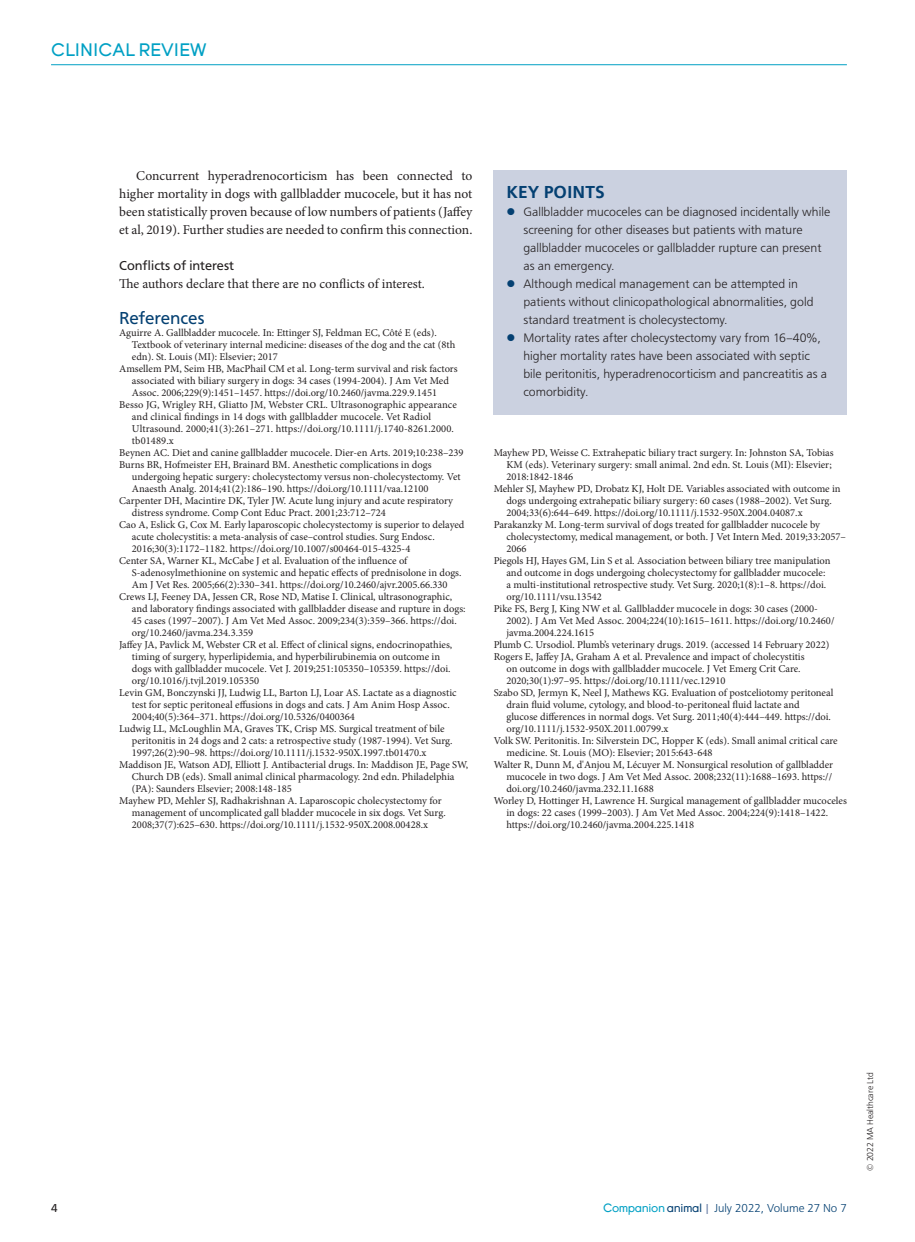
<style>
.page{position:relative;width:915px;height:1242px;background:#fff}
.page>*{position:absolute;margin:0;border:0;box-sizing:border-box;transform-origin:0 0}
.t1{font:18px "Young";color:#00a0c4}
.reference_head{font:18px "Frutus T";color:#044072}
.key_point_head{font:500 18px "Frutus T";color:#044072}
.body_text{font:13.5px/18px "Minion Pro";color:#231f20;text-align:justify}
.body_no_indent{font:13.5px "Minion Pro";letter-spacing:-.005em;color:#231f20}
.head_C{font:13.5px "Frutus T";color:#231f20}
.t2{font:300 12.75px/18px "Frutus T";color:#231f20}
.t3{font:300 12px "Frutus T";color:#044072}
.t4{font:12px "Frutus T";color:#231f20}
.reference_text{font:10.5px/12px "Minion Pro";color:#231f20}
.t5{font:300 9px "Frutus T";letter-spacing:-.01em;color:#231f20}
.s1{color:#044072}
.s2{font-family:"Young";font-weight:400;color:#00a0c4}
.s3{font-family:"Young";font-weight:400}
.s4{font-weight:400;color:#7185aa}
</style>
<div class="page">
<hr style="left:51px;top:64px;width:795px;height:1px;background:#00a0c4">
<div style="left:493px;top:170px;width:353px;height:244px;background:#cbd1e0"></div>
<h1 class="t1" style="left:51px;top:40px;width:157px">Clinical review</h1>
<p class="body_text" style="left:119px;top:167px;width:354px;text-indent:17px">Concurrent hyperadrenocorticism has been connected to higher mortality in dogs with gallbladder mucocele, but it has not been statistically proven because of low numbers of patients (Jaffey et al, 2019). Further studies are needed to confirm this connection.</p>
<p class="head_C" style="left:119px;top:258px;width:116px">Conflicts of interest</p>
<p class="body_no_indent" style="left:119px;top:275px;width:307px">The authors declare that there are no conflicts of interest.</p>
<p class="reference_head" style="left:119px;top:308px;width:87px">References</p>
<p class="reference_text" style="left:132px;top:327px;width:325px;text-indent:-13px">Aguirre A. Gallbladder mucocele. In: Ettinger SJ, Feldman EC, Côté E (eds).<br>Textbook of veterinary internal medicine: diseases of the dog and the cat (8th edn). St. Louis (MI): Elsevier; 2017</p>
<p class="reference_text" style="left:132px;top:363px;width:327px;text-indent:-13px">Amsellem PM, Seim HB, MacPhail CM et al. Long-term survival and risk factors associated with biliary surgery in dogs: 34 cases (1994-2004). J Am Vet Med<br>Assoc. 2006;229(9):1451–1457. https://doi.org/10.2460/javma.229.9.1451</p>
<p class="reference_text" style="left:132px;top:399px;width:326px;text-indent:-13px">Besso JG, Wrigley RH, Gliatto JM, Webster CRL. Ultrasonographic appearance and clinical findings in 14 dogs with gallbladder mucocele. Vet Radiol Ultrasound. 2000;41(3):261–271. https://doi.org/10.1111/j.1740-8261.2000. tb01489.x</p>
<p class="reference_text" style="left:119px;top:447px;width:346px">Beynen AC. Diet and canine gallbladder mucocele. Dier-en Arts. 2019;10:238–239</p>
<p class="reference_text" style="left:132px;top:459px;width:330px;text-indent:-13px">Burns BR, Hofmeister EH, Brainard BM. Anesthetic complications in dogs undergoing hepatic surgery: cholecystectomy versus non-cholecystectomy. Vet<br>Anaesth Analg. 2014;41(2):186–190. https://doi.org/10.1111/vaa.12100</p>
<p class="reference_text" style="left:132px;top:495px;width:322px;text-indent:-13px">Carpenter DH, Macintire DK, Tyler JW. Acute lung injury and acute respiratory distress syndrome. Comp Cont Educ Pract. 2001;23:712–724</p>
<p class="reference_text" style="left:132px;top:519px;width:334px;text-indent:-13px">Cao A, Eslick G, Cox M. Early laparoscopic cholecystectomy is superior to delayed acute cholecystitis: a meta-analysis of case–control studies. Surg Endosc.<br>2016;30(3):1172–1182. https://doi.org/10.1007/s00464-015-4325-4</p>
<p class="reference_text" style="left:132px;top:555px;width:331px;text-indent:-13px">Center SA, Warner KL, McCabe J et al. Evaluation of the influence of<br>S-adenosylmethionine on systemic and hepatic effects of prednisolone in dogs.<br>Am J Vet Res. 2005;66(2):330–341. https://doi.org/10.2460/ajvr.2005.66.330</p>
<p class="reference_text" style="left:132px;top:591px;width:335px;text-indent:-13px">Crews LJ, Feeney DA, Jessen CR, Rose ND, Matise I. Clinical, ultrasonographic, and laboratory findings associated with gallbladder disease and rupture in dogs:<br>45 cases (1997–2007). J Am Vet Med Assoc. 2009;234(3):359–366. https://doi. org/10.2460/javma.234.3.359</p>
<p class="reference_text" style="left:132px;top:639px;width:322px;text-indent:-13px">Jaffey JA, Pavlick M, Webster CR et al. Effect of clinical signs, endocrinopathies, timing of surgery, hyperlipidemia, and hyperbilirubinemia on outcome in dogs with gallbladder mucocele. Vet J. 2019;251:105350–105359. https://doi. org/10.1016/j.tvjl.2019.105350</p>
<p class="reference_text" style="left:132px;top:687px;width:326px;text-indent:-13px">Levin GM, Bonczynski JJ, Ludwig LL, Barton LJ, Loar AS. Lactate as a diagnostic test for septic peritoneal effusions in dogs and cats. J Am Anim Hosp Assoc.<br>2004;40(5):364–371. https://doi.org/10.5326/0400364</p>
<p class="reference_text" style="left:132px;top:723px;width:322px;text-indent:-13px">Ludwig LL, McLoughlin MA, Graves TK, Crisp MS. Surgical treatment of bile peritonitis in 24 dogs and 2 cats: a retrospective study (1987-1994). Vet Surg.<br>1997;26(2):90–98. https://doi.org/10.1111/j.1532-950X.1997.tb01470.x</p>
<p class="reference_text" style="left:132px;top:759px;width:338px;text-indent:-13px">Maddison JE, Watson ADJ, Elliott J. Antibacterial drugs. In: Maddison JE, Page SW,<br>Church DB (eds). Small animal clinical pharmacology. 2nd edn. Philadelphia (PA): Saunders Elsevier; 2008:148-185</p>
<p class="reference_text" style="left:132px;top:795px;width:315px;text-indent:-13px">Mayhew PD, Mehler SJ, Radhakrishnan A. Laparoscopic cholecystectomy for management of uncomplicated gall bladder mucocele in six dogs. Vet Surg.<br>2008;37(7):625–630. https://doi.org/10.1111/j.1532-950X.2008.00428.x</p>
<p class="key_point_head" style="left:506px;top:182px;width:100px">KEY POINTS</p>
<p class="t2" style="left:523px;top:203px;width:308px;text-indent:-17px"><span class="s1">●</span> Gallbladder mucoceles can be diagnosed incidentally while screening for other diseases but patients with mature gallbladder mucoceles or gallbladder rupture can present as an emergency.</p>
<p class="t2" style="left:523px;top:275px;width:291px;text-indent:-17px"><span class="s1">●</span> Although medical management can be attempted in patients without clinicopathological abnormalities, gold standard treatment is cholecystectomy.</p>
<p class="t2" style="left:523px;top:329px;width:305px;text-indent:-17px"><span class="s1">●</span> Mortality rates after cholecystectomy vary from 16–40%, higher mortality rates have been associated with septic bile peritonitis, hyperadrenocorticism and pancreatitis as a comorbidity.</p>
<p class="reference_text" style="left:506px;top:446px;width:328px;text-indent:-13px">Mayhew PD, Weisse C. Extrahepatic biliary tract surgery. In: Johnston SA, Tobias<br>KM (eds). Veterinary surgery: small animal. 2nd edn. St. Louis (MI): Elsevier;<br>2018:1842-1846</p>
<p class="reference_text" style="left:506px;top:482px;width:335px;text-indent:-13px">Mehler SJ, Mayhew PD, Drobatz KJ, Holt DE. Variables associated with outcome in dogs undergoing extrahepatic biliary surgery: 60 cases (1988–2002). Vet Surg.<br>2004;33(6):644–649. https://doi.org/10.1111/j.1532-950X.2004.04087.x</p>
<p class="reference_text" style="left:506px;top:518px;width:341px;text-indent:-13px">Parakanzky M. Long-term survival of dogs treated for gallbladder nucocele by cholecystectomy, medical management, or both. J Vet Intern Med. 2019;33:2057–<br>2066</p>
<p class="reference_text" style="left:506px;top:554px;width:325px;text-indent:-13px">Piegols HJ, Hayes GM, Lin S et al. Association between biliary tree manipulation and outcome in dogs undergoing cholecystectomy for gallbladder mucocele: a multi-institutional retrospective study. Vet Surg. 2020;1(8):1–8. https://doi. org/10.1111/vsu.13542</p>
<p class="reference_text" style="left:506px;top:602px;width:329px;text-indent:-13px">Pike FS, Berg J, King NW et al. Gallbladder mucocele in dogs: 30 cases (2000-<br>2002). J Am Vet Med Assoc. 2004;224(10):1615–1611. https://doi.org/10.2460/ javma.2004.224.1615</p>
<p class="reference_text" style="left:493px;top:638px;width:337px">Plumb C. Ursodiol. Plumb’s veterinary drugs. 2019. (accessed 14 February 2022)</p>
<p class="reference_text" style="left:506px;top:650px;width:299px;text-indent:-13px">Rogers E, Jaffey JA, Graham A et al. Prevalence and impact of cholecystitis on outcome in dogs with gallbladder mucocele. J Vet Emerg Crit Care.<br>2020;30(1):97–95. https://doi.org/10.1111/vec.12910</p>
<p class="reference_text" style="left:506px;top:686px;width:328px;text-indent:-13px">Szabo SD, Jermyn K, Neel J, Mathews KG. Evaluation of postceliotomy peritoneal drain fluid volume, cytology, and blood-to-peritoneal fluid lactate and glucose differences in normal dogs. Vet Surg. 2011;40(4):444–449. https://doi. org/10.1111/j.1532-950X.2011.00799.x</p>
<p class="reference_text" style="left:506px;top:734px;width:333px;text-indent:-13px">Volk SW. Peritonitis. In: Silverstein DC, Hopper K (eds). Small animal critical care medicine. St. Louis (MO): Elsevier; 2015:643-648</p>
<p class="reference_text" style="left:506px;top:758px;width:328px;text-align:justify;text-indent:-13px">Walter R, Dunn M, d'Anjou M, Lécuyer M. Nonsurgical resolution of gallbladder mucocele in two dogs. J Am Vet Med Assoc. 2008;232(11):1688–1693. https:// doi.org/10.2460/javma.232.11.1688</p>
<p class="reference_text" style="left:506px;top:794px;width:342px;text-indent:-13px">Worley D, Hottinger H, Lawrence H. Surgical management of gallbladder mucoceles in dogs: 22 cases (1999–2003). J Am Vet Med Assoc. 2004;224(9):1418–1422. https://doi.org/10.2460/javma.2004.225.1418</p>
<p class="t4" style="left:51px;top:1200px;width:8px">4</p>
<p class="t3" style="left:603px;top:1200px;width:245px"><span class="s2">Companion</span> <span class="s3">animal</span> <span class="s4">|</span> July 2022, Volume 27 No 7</p>
<p class="t5" style="left:864px;top:1170px;width:100px;rotate:-90deg">© 2022 MA Healthcare Ltd</p>
</div>
